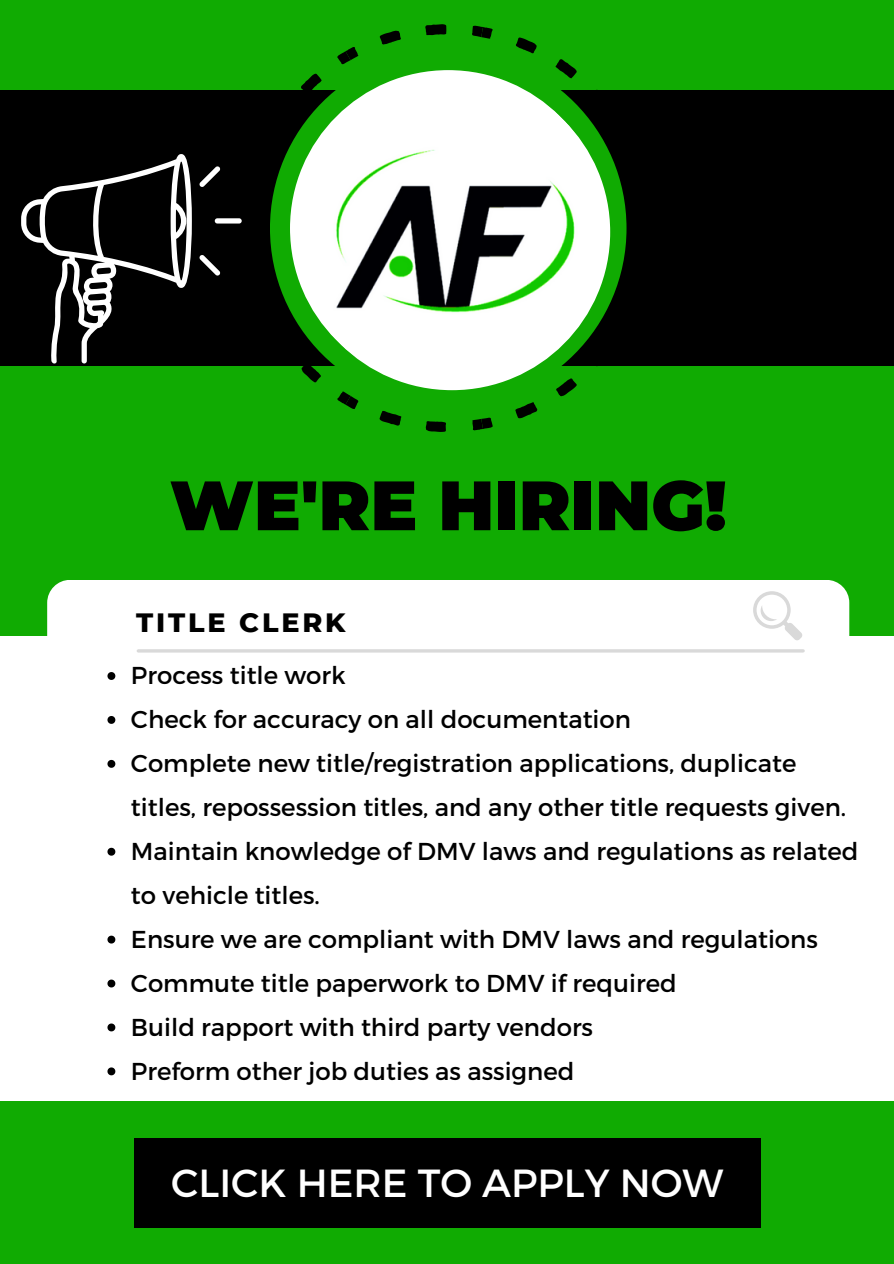
<style>
.page{position:relative;width:894px;height:1264px;background:#fff}
.page>*{position:absolute;margin:0;border:0;box-sizing:border-box;transform-origin:0 0}
.t1{font:900 69.75px "Montserrat";color:#000}
.t2{font:39.15px "Montserrat";color:#fff}
.t3{font:800 27px "Montserrat";letter-spacing:.105em;color:#000}
.t4{font:24.45px/44px "Montserrat";color:#000}
</style>
<div class="page">
<div style="left:0;top:0;width:893px;height:1263px;background:#10ab02"></div>
<svg style="left:590px;top:365px;width:19px;height:1px"></svg>
<svg style="left:515px;top:402px;width:22px;height:16px"></svg>
<svg style="left:556px;top:378px;width:20px;height:18px"></svg>
<svg style="left:472px;top:417px;width:20px;height:13px"></svg>
<svg style="left:379px;top:411px;width:22px;height:14px"></svg>
<svg style="left:425px;top:421px;width:21px;height:11px"></svg>
<svg style="left:337px;top:391px;width:21px;height:18px"></svg>
<svg style="left:301px;top:365px;width:20px;height:17px"></svg>
<svg style="left:301px;top:74px;width:20px;height:16px"></svg>
<svg style="left:337px;top:47px;width:21px;height:17px"></svg>
<svg style="left:425px;top:24px;width:21px;height:11px"></svg>
<svg style="left:379px;top:31px;width:22px;height:13px"></svg>
<svg style="left:472px;top:26px;width:20px;height:13px"></svg>
<svg style="left:555px;top:59px;width:21px;height:19px"></svg>
<svg style="left:516px;top:37px;width:20px;height:16px"></svg>
<div style="left:0;top:90px;width:893px;height:275px;background:#000"></div>
<div style="left:270px;top:50px;width:356px;height:356px;background:#10ab02;border-radius:50%"></div>
<img style="left:294px;top:74px;width:316px;height:316px;border-radius:50%">
<div style="left:0;top:635px;width:893px;height:465px;background:#fff"></div>
<div style="left:47px;top:580px;width:802px;height:121px;background:#fff;border-radius:23px"></div>
<div style="left:215px;top:218px;width:27px;height:5px;background:#fff;border-radius:3px"></div>
<svg style="left:199px;top:166px;width:21px;height:21px"></svg>
<svg style="left:199px;top:255px;width:21px;height:20px"></svg>
<svg style="left:21px;top:154px;width:171px;height:209px"></svg>
<svg style="left:753px;top:591px;width:49px;height:49px"></svg>
<hr style="left:138px;top:649px;width:664px;height:3px;background:#d9d9d9">
<svg style="left:107px;top:672px;width:8px;height:8px"></svg>
<svg style="left:107px;top:716px;width:8px;height:8px"></svg>
<svg style="left:107px;top:760px;width:8px;height:7px"></svg>
<svg style="left:107px;top:847px;width:8px;height:8px"></svg>
<svg style="left:107px;top:935px;width:8px;height:8px"></svg>
<svg style="left:107px;top:979px;width:8px;height:8px"></svg>
<svg style="left:107px;top:1023px;width:8px;height:8px"></svg>
<svg style="left:107px;top:1067px;width:8px;height:8px"></svg>
<div style="left:134px;top:1137px;width:625px;height:88px;background:#000"></div>
<div style="left:134px;top:1139px;width:625px;height:88px;background:#000"></div>
<h1 class="t1" style="left:170px;top:462px;width:558px">WE'RE HIRING!</h1>
<p class="t3" style="left:136px;top:606px;width:210px">TITLE CLERK</p>
<p class="t4" style="left:131px;top:652px;width:728px">Process title work<br>Check for accuracy on all documentation<br>Complete new title/registration applications, duplicate titles, repossession titles, and any other title requests given.<br>Maintain knowledge of DMV laws and regulations as related to vehicle titles.<br>Ensure we are compliant with DMV laws and regulations Commute title paperwork to DMV if required<br>Build rapport with third party vendors<br>Preform other job duties as assigned</p>
<h2 class="t2" style="left:171px;top:1157px;width:553px">CLICK HERE TO APPLY NOW</h2>
</div>
